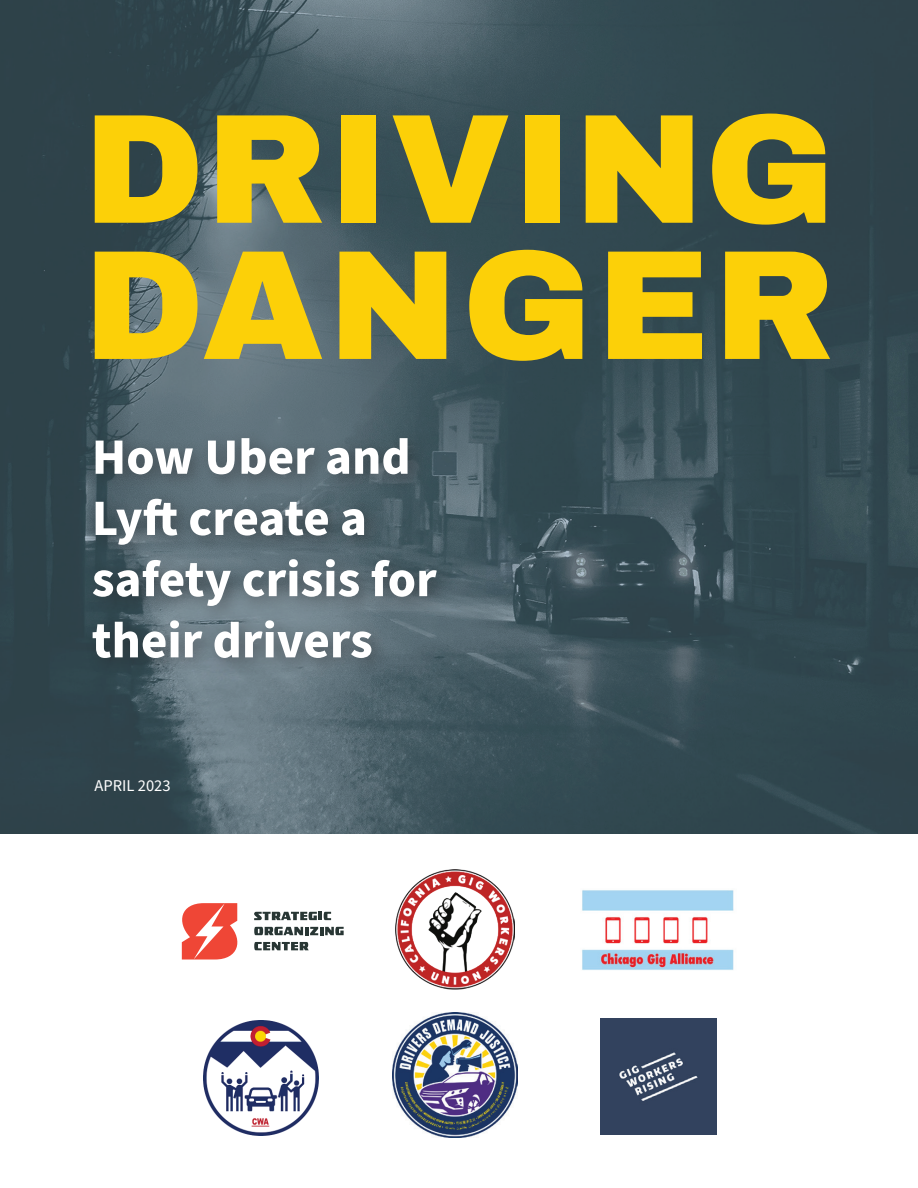
<style>
.page{position:relative;width:918px;height:1188px;background:#fff}
.page>*{position:absolute;margin:0;border:0;box-sizing:border-box;transform-origin:0 0}
.t1{font:900 156px/136.2px "Archivo";letter-spacing:.005em;color:#fcd008}
.t2{font:700 51px/61.2px "Source Sans Pro";color:#fff}
.t3{font:16.5px "Source Sans Pro";color:#fff}
</style>
<div class="page">
<img style="left:0;top:0;width:918px;height:834px">
<div style="left:83px;top:428px;width:372px;height:249px;background:#231f20;opacity:.42"></div>
<img style="left:204px;top:1021px;width:115px;height:115px">
<img style="left:392px;top:1013px;width:125px;height:125px">
<img style="left:601px;top:1019px;width:116px;height:116px">
<img style="left:395px;top:870px;width:119px;height:119px">
<img style="left:582px;top:890px;width:152px;height:80px">
<svg style="left:181px;top:903px;width:57px;height:57px"></svg>
<svg style="left:254px;top:912px;width:77px;height:8px"></svg>
<svg style="left:254px;top:927px;width:90px;height:8px"></svg>
<svg style="left:254px;top:942px;width:55px;height:8px"></svg>
<h1 class="t1" style="left:83px;top:101px;width:753px">DRIVING<br>DANGER</h1>
<p class="t2" style="left:92px;top:428px;width:346px">How Uber and<br>Lyft create a safety crisis for their drivers</p>
<p class="t3" style="left:94px;top:774px;width:78px">APRIL 2023</p>
</div>
